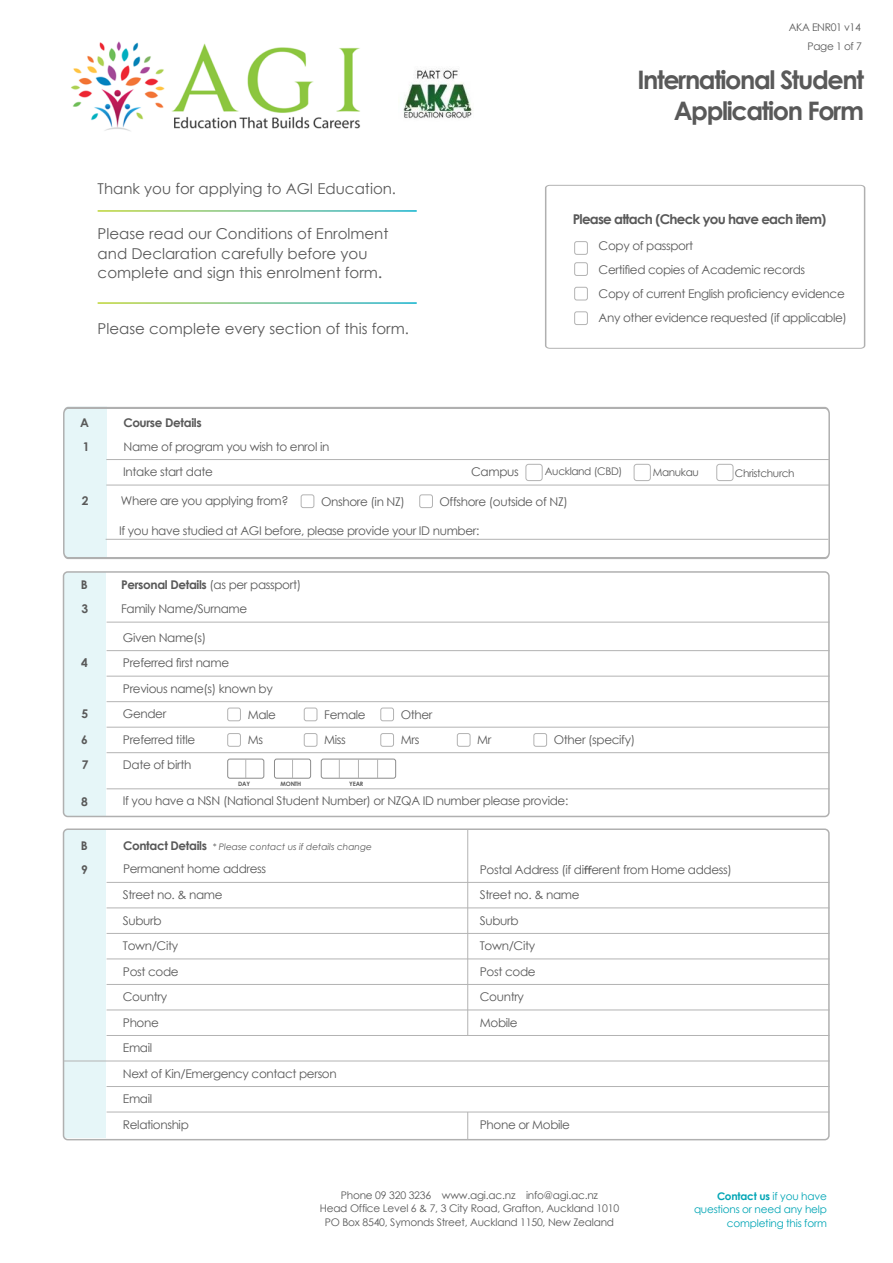
<style>
.page{position:relative;width:893px;height:1263px;background:#fff}
.page>*{position:absolute;margin:0;border:0;box-sizing:border-box;transform-origin:0 0}
.t1{font:700 25.5px/30.6px "Century Gothic";letter-spacing:-.055em;color:#595959;text-align:right}
.t2{font:15px/19.4px "Century Gothic";color:#595959}
.t3{font:700 13.5px "Century Gothic";letter-spacing:-.055em;color:#595959}
.t4{font:12px/25.5px "Century Gothic";letter-spacing:-.03em;color:#595959}
.t5{font:700 12px/25.5px "Century Gothic";letter-spacing:-.03em;color:#595959;text-align:justify}
.t6{font:10.5px/13.4px "Century Gothic";letter-spacing:-.02em;color:#595959;text-align:center}
.t7{font:10.5px/13.5px "Century Gothic";letter-spacing:-.02em;color:#00a5b5;text-align:right}
.t8{font:italic 9px "Century Gothic";color:#595959}
.t9{font:700 6px "Century Gothic";letter-spacing:-.03em;color:#595959}
.s1{font-family:"Canaro"}
.s2{font-weight:700}
.s3{font-weight:700;font-style:normal;font-size:12px}
.s4{font-family:"Fieldwork Geo Regular"}
</style>
<div class="page">
<svg style="left:63px;top:406px;width:767px;height:153px"></svg>
<hr style="left:106px;top:459px;width:723px;height:1px;background:#b3b3b3">
<hr style="left:106px;top:485px;width:723px;height:1px;background:#b3b3b3">
<svg style="left:545px;top:184px;width:321px;height:165px"></svg>
<div style="left:574px;top:241px;width:14px;height:14px;border:1px solid #b3b3b3;border-radius:2px"></div>
<div style="left:574px;top:262px;width:14px;height:14px;border:1px solid #b3b3b3;border-radius:2px"></div>
<div style="left:574px;top:287px;width:14px;height:13px;border:1px solid #b3b3b3;border-radius:2px"></div>
<div style="left:574px;top:311px;width:14px;height:14px;border:1px solid #b3b3b3;border-radius:2px"></div>
<div style="left:64px;top:572px;width:42px;height:244px;background:#e6f6f8"></div>
<div style="left:63px;top:571px;width:767px;height:246px;border:2px solid #b0b0b0;border-radius:4px"></div>
<hr style="left:107px;top:622px;width:722px;height:1px;background:#b3b3b3">
<hr style="left:107px;top:650px;width:722px;height:1px;background:#b3b3b3">
<hr style="left:107px;top:676px;width:722px;height:1px;background:#b3b3b3">
<hr style="left:107px;top:701px;width:722px;height:1px;background:#b3b3b3">
<hr style="left:107px;top:727px;width:722px;height:1px;background:#b3b3b3">
<hr style="left:107px;top:752px;width:722px;height:1px;background:#b3b3b3">
<hr style="left:107px;top:788px;width:722px;height:1px;background:#b3b3b3">
<div style="left:227px;top:733px;width:14px;height:14px;border:1px solid #b3b3b3;border-radius:2px"></div>
<div style="left:227px;top:759px;width:37px;height:20px;border:1px solid #8c8c8c;border-radius:2px"></div>
<div style="left:304px;top:733px;width:13px;height:14px;border:1px solid #b3b3b3;border-radius:2px"></div>
<div style="left:380px;top:733px;width:14px;height:14px;border:1px solid #b3b3b3;border-radius:2px"></div>
<div style="left:227px;top:708px;width:14px;height:13px;border:1px solid #b3b3b3;border-radius:2px"></div>
<div style="left:304px;top:708px;width:13px;height:13px;border:1px solid #b3b3b3;border-radius:2px"></div>
<div style="left:380px;top:708px;width:14px;height:13px;border:1px solid #b3b3b3;border-radius:2px"></div>
<div style="left:457px;top:733px;width:13px;height:14px;border:1px solid #b3b3b3;border-radius:2px"></div>
<div style="left:533px;top:733px;width:14px;height:14px;border:1px solid #b3b3b3;border-radius:2px"></div>
<svg style="left:245px;top:759px;width:1px;height:19px"></svg>
<div style="left:274px;top:759px;width:37px;height:20px;border:1px solid #8c8c8c;border-radius:2px"></div>
<svg style="left:292px;top:759px;width:1px;height:19px"></svg>
<div style="left:321px;top:759px;width:75px;height:20px;border:1px solid #8c8c8c;border-radius:2px"></div>
<svg style="left:339px;top:759px;width:1px;height:19px"></svg>
<svg style="left:358px;top:759px;width:1px;height:19px"></svg>
<svg style="left:377px;top:759px;width:1px;height:19px"></svg>
<div style="left:64px;top:829px;width:42px;height:308px;background:#e6f6f8"></div>
<div style="left:63px;top:828px;width:767px;height:312px;border:2px solid #b0b0b0;border-radius:4px"></div>
<hr style="left:467px;top:829px;width:1px;height:206px;background:#b3b3b3">
<svg style="left:467px;top:1113px;width:1px;height:27px"></svg>
<hr style="left:107px;top:882px;width:722px;height:1px;background:#b3b3b3">
<hr style="left:107px;top:908px;width:722px;height:1px;background:#b3b3b3">
<hr style="left:107px;top:933px;width:722px;height:1px;background:#b3b3b3">
<hr style="left:107px;top:959px;width:722px;height:1px;background:#b3b3b3">
<hr style="left:107px;top:984px;width:722px;height:1px;background:#b3b3b3">
<hr style="left:107px;top:1010px;width:722px;height:1px;background:#b3b3b3">
<hr style="left:107px;top:1035px;width:722px;height:1px;background:#b3b3b3">
<hr style="left:64px;top:1061px;width:765px;height:1px;background:#b3b3b3">
<hr style="left:107px;top:1086px;width:722px;height:1px;background:#b3b3b3">
<hr style="left:107px;top:1112px;width:722px;height:1px;background:#b3b3b3">
<div style="left:301px;top:494px;width:13px;height:14px;border:1px solid #b3b3b3;border-radius:2px"></div>
<div style="left:419px;top:494px;width:14px;height:14px;border:1px solid #b3b3b3;border-radius:2px"></div>
<hr style="left:106px;top:539px;width:722px;height:1px;background:#b3b3b3">
<img style="left:403px;top:68px;width:70px;height:51px">
<img style="left:71px;top:41px;width:290px;height:90px">
<div style="left:525px;top:464px;width:18px;height:17px;border:1px solid #b3b3b3;border-radius:3px"></div>
<div style="left:634px;top:464px;width:17px;height:17px;border:1px solid #b3b3b3;border-radius:3px"></div>
<div style="left:716px;top:464px;width:17px;height:17px;border:1px solid #b3b3b3;border-radius:3px"></div>
<p class="t2" style="left:98px;top:179px;width:300px">Thank you for applying to AGI Education.</p>
<p class="t2" style="left:98px;top:224px;width:292px">Please read our Conditions of Enrolment and Declaration carefully before you complete and sign this enrolment form<span class="s1">.</span></p>
<p class="t2" style="left:98px;top:318px;width:313px">Please complete every section of this form.</p>
<p class="t6" style="left:789px;top:20px;width:74px">AKA ENR01 v14</p>
<p class="t6" style="left:808px;top:39px;width:56px">Page 1 of 7</p>
<h1 class="t1" style="left:637px;top:63px;width:228px">International Student<br>Application Form</h1>
<p class="t3" style="left:573px;top:209px;width:255px">Please attach (Check you have each item)</p>
<p class="t4" style="left:599px;top:234px;width:250px;line-height:24px">Copy of passport<br>Certified copies of Academic records<br>Copy of current English proficiency evidence Any other evidence requested (if applicable)</p>
<p class="t5" style="left:80px;top:409px;width:10px">A</p>
<p class="t5" style="left:83px;top:433px;width:8px">1</p>
<p class="t5" style="left:82px;top:487px;width:8px">2</p>
<p class="t5" style="left:81px;top:572px;width:8px">B</p>
<p class="t5" style="left:81px;top:596px;width:8px">3</p>
<p class="t5" style="left:81px;top:650px;width:8px">4</p>
<p class="t5" style="left:81px;top:701px;width:9px">5<br>6<br>7</p>
<p class="t5" style="left:81px;top:788px;width:8px">8</p>
<p class="t5" style="left:81px;top:832px;width:8px">B</p>
<p class="t5" style="left:81px;top:856px;width:8px">9</p>
<p class="t5" style="left:123px;top:409px;width:80px">Course Details</p>
<p class="t4" style="left:124px;top:434px;width:207px">Name of program you wish to enrol in</p>
<p class="t4" style="left:123px;top:459px;width:91px">Intake start date</p>
<p class="t4" style="left:471px;top:459px;width:49px">Campus</p>
<p class="t6" style="left:545px;top:465px;width:79px">Auckland (CBD)</p>
<p class="t6" style="left:653px;top:465px;width:48px">Manukau</p>
<p class="t6" style="left:735px;top:466px;width:61px">Christchurch</p>
<p class="t4" style="left:121px;top:488px;width:169px">Where are you applying from?</p>
<p class="t4" style="left:321px;top:488px;width:85px">Onshore (in NZ)</p>
<p class="t4" style="left:440px;top:488px;width:130px">Offshore (outside of NZ)</p>
<p class="t4" style="left:119px;top:518px;width:362px">If you have studied at AGI before, please provide your ID number:</p>
<p class="t4" style="left:121px;top:572px;width:182px;line-height:23.9px"><span class="s2">Personal Details</span> (as per passport)<br>Family Name/Surname</p>
<p class="t4" style="left:123px;top:625px;width:151px">Given Name(s)<br>Preferred first name<br>Previous name(s) known by<br>Gender<br>Preferred title<br>Date of birth</p>
<p class="t4" style="left:123px;top:788px;width:447px">If you have a NSN (National Student Number) or NZQA ID number please provide:</p>
<p class="t4" style="left:248px;top:701px;width:30px">Male</p>
<p class="t4" style="left:324px;top:701px;width:43px">Female</p>
<p class="t4" style="left:401px;top:701px;width:33px">Other</p>
<p class="t4" style="left:248px;top:727px;width:17px">Ms</p>
<p class="t4" style="left:324px;top:727px;width:23px">Miss</p>
<p class="t4" style="left:401px;top:727px;width:20px">Mrs</p>
<p class="t4" style="left:477px;top:727px;width:16px">Mr</p>
<p class="t4" style="left:554px;top:727px;width:83px">Other (specify)</p>
<p class="t9" style="left:238px;top:779px;width:13px">DAY</p>
<p class="t9" style="left:281px;top:779px;width:22px">MONTH</p>
<p class="t9" style="left:349px;top:779px;width:16px">YEAR</p>
<p class="t8" style="left:123px;top:840px;width:250px"><span class="s3">Contact Details</span> * Please contact us if details change</p>
<p class="t4" style="left:123px;top:856px;width:145px">Permanent home address</p>
<p class="t4" style="left:123px;top:882px;width:215px">Street no. &amp; name<br>Suburb<br>Town/City<br>Post code<br>Country<br>Phone<br>Email<br>Next of Kin/Emergency contact person<br>Email<br>Relationship</p>
<p class="t4" style="left:480px;top:856px;width:254px">Postal Address (if di<span class="s4">ff</span>erent from Home addess)<br>Street no. &amp; name<br>Suburb<br>Town/City<br>Post code<br>Country<br>Mobile</p>
<p class="t4" style="left:480px;top:1111px;width:92px">Phone or Mobile</p>
<p class="t6" style="left:320px;top:1188px;width:301px">Phone 09 320 3236 www.agi.ac.nz info@agi.ac.nz<br>Head Office Level 6 &amp; 7, 3 City Road, Grafton, Auckland 1010<br>PO Box 8540, Symonds Street, Auckland 1150, New Zealand</p>
<p class="t7" style="left:694px;top:1189px;width:134px"><span class="s2">Contact us</span> if you have questions or need any help completing this form</p>
</div>
